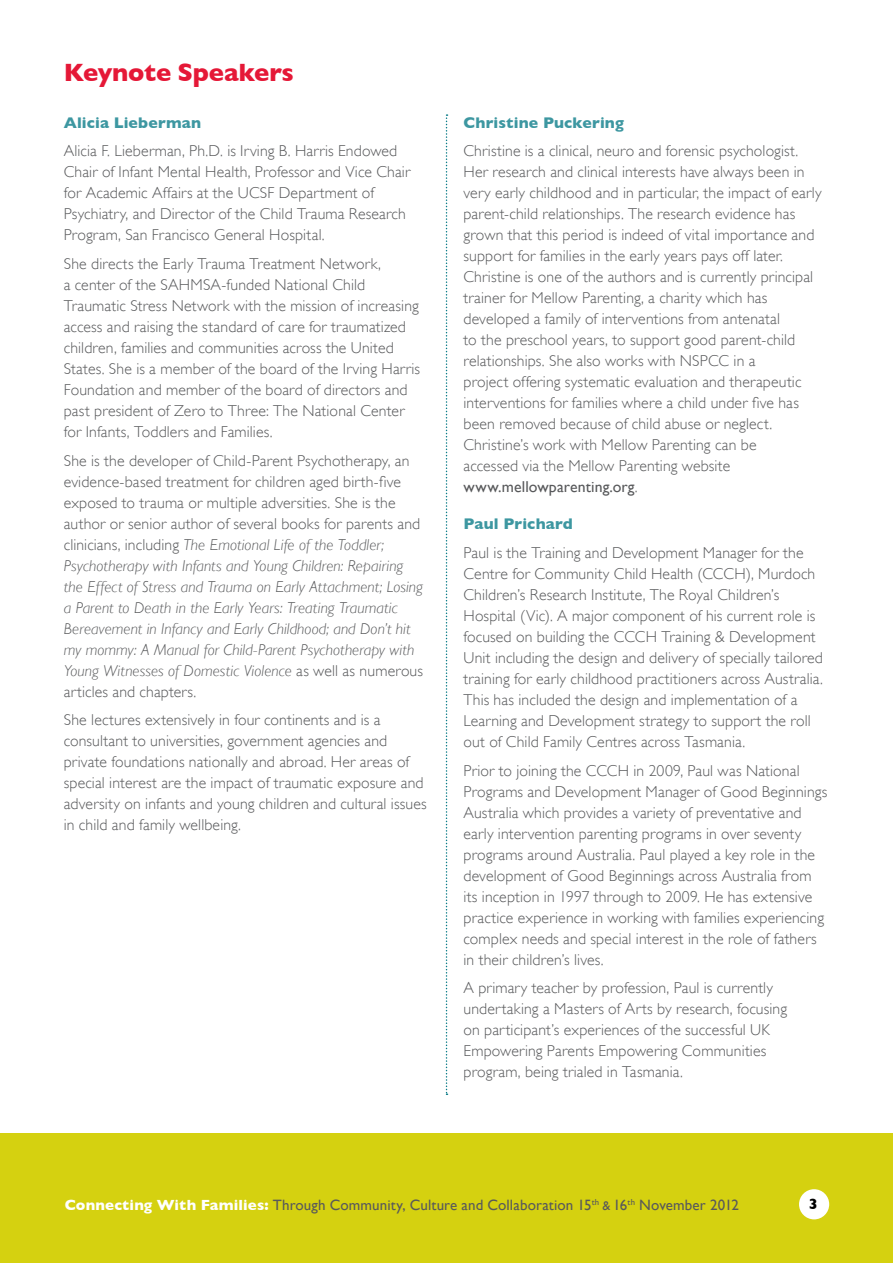
<style>
.page{position:relative;width:893px;height:1263px;background:#fff}
.page>*{position:absolute;margin:0;border:0;box-sizing:border-box;transform-origin:0 0}
.t1{font:700 25.5px "Gill Sans";letter-spacing:-.01em;color:#e51837}
.t2{font:300 15.75px/21px "Gill Sans";letter-spacing:.01em;color:#58595b}
.t3{font:italic 300 15.75px/21px "Gill Sans";letter-spacing:.005em;color:#58595b}
.t4{font:700 15.75px "Gill Sans";letter-spacing:.01em;color:#3d97a1}
.t5{font:15px "Gill Sans";letter-spacing:.005em;color:#58595b}
.t6{font:700 15px "Gill Sans";color:#000}
.s1{font-style:normal}
.s2{font-weight:400}
.s3{font-weight:700;color:#fff}
.s4{font-size:12.75px}
</style>
<div class="page">
<div style="left:0;top:1133px;width:893px;height:130px;background:#d5d110"></div>
<div style="left:799px;top:1189px;width:30px;height:30px;background:#fff;border-radius:50%"></div>
<svg style="left:446px;top:114px;width:1px;height:981px"></svg>
<h1 class="t1" style="left:64px;top:58px;width:232px">Keynote Speakers</h1>
<p class="t4" style="left:64px;top:113px;width:139px">Alicia Lieberman</p>
<p class="t2" style="left:64px;top:141px;width:348px">Alicia F. Lieberman, Ph.D. is Irving B. Harris Endowed Chair of Infant Mental Health, Professor and Vice Chair for Academic Affairs at the UCSF Department of Psychiatry, and Director of the Child Trauma Research Program, San Francisco General Hospital.</p>
<p class="t2" style="left:64px;top:253px;width:358px">She directs the Early Trauma Treatment Network,<br>a center of the SAHMSA-funded National Child Traumatic Stress Network with the mission of increasing access and raising the standard of care for traumatized children, families and communities across the United States. She is a member of the board of the Irving Harris Foundation and member of the board of directors and past president of Zero to Three: The National Center for Infants, Toddlers and Families.</p>
<p class="t3" style="left:64px;top:450px;width:361px"><span class="s1">She is the developer of Child-Parent Psychotherapy, an evidence-based treatment for children aged birth-five exposed to trauma or multiple adversities. She is the author or senior author of several books for parents and clinicians, including</span> The Emotional Life of the Toddler; Psychotherapy with Infants and Young Children: Repairing the Effect of Stress and Trauma on Early Attachment; Losing a Parent to Death in the Early Years: Treating Traumatic Bereavement in Infancy and Early Childhood; and Don’t hit my mommy: A Manual for Child-Parent Psychotherapy with Young Witnesses of Domestic Violence <span class="s1">as well as numerous articles and chapters.</span></p>
<p class="t2" style="left:64px;top:710px;width:364px">She lectures extensively in four continents and is a consultant to universities, government agencies and private foundations nationally and abroad. Her areas of special interest are the impact of traumatic exposure and adversity on infants and young children and cultural issues in child and family wellbeing.</p>
<p class="t4" style="left:463px;top:113px;width:162px">Christine Puckering</p>
<p class="t2" style="left:463px;top:141px;width:360px">Christine is a clinical, neuro and forensic psychologist.<br>Her research and clinical interests have always been in very early childhood and in particular, the impact of early parent-child relationships. The research evidence has grown that this period is indeed of vital importance and support for families in the early years pays off later.<br>Christine is one of the authors and is currently principal trainer for Mellow Parenting, a charity which has developed a family of interventions from antenatal<br>to the preschool years, to support good parent-child relationships. She also works with NSPCC in a<br>project offering systematic evaluation and therapeutic interventions for families where a child under five has been removed because of child abuse or neglect.<br>Christine’s work with Mellow Parenting can be<br>accessed via the Mellow Parenting website <span class="s2">www.mellowparenting.org</span>.</p>
<p class="t4" style="left:463px;top:515px;width:111px">Paul Prichard</p>
<p class="t2" style="left:463px;top:542px;width:361px">Paul is the Training and Development Manager for the Centre for Community Child Health (CCCH), Murdoch Children’s Research Institute, The Royal Children’s Hospital (Vic). A major component of his current role is focused on building the CCCH Training &amp; Development Unit including the design and delivery of specially tailored training for early childhood practitioners across Australia.<br>This has included the design and implementation of a Learning and Development strategy to support the roll out of Child Family Centres across Tasmania.</p>
<p class="t2" style="left:463px;top:760px;width:365px">Prior to joining the CCCH in 2009, Paul was National Programs and Development Manager of Good Beginnings Australia which provides a variety of preventative and early intervention parenting programs in over seventy programs around Australia. Paul played a key role in the development of Good Beginnings across Australia from its inception in 1997 through to 2009. He has extensive practice experience in working with families experiencing complex needs and special interest in the role of fathers in their children’s lives.</p>
<p class="t2" style="left:463px;top:977px;width:325px">A primary teacher by profession, Paul is currently undertaking a Masters of Arts by research, focusing on participant’s experiences of the successful UK Empowering Parents Empowering Communities program, being trialed in Tasmania.</p>
<p class="t5" style="left:65px;top:1196px;width:676px"><span class="s3">Connecting With Families:</span> Through Community, Culture and Collaboration 15<sup>th</sup> <span class="s4">&amp;</span> 16<sup>th</sup> November 2012</p>
<p class="t6" style="left:809px;top:1195px;width:10px">3</p>
</div>
